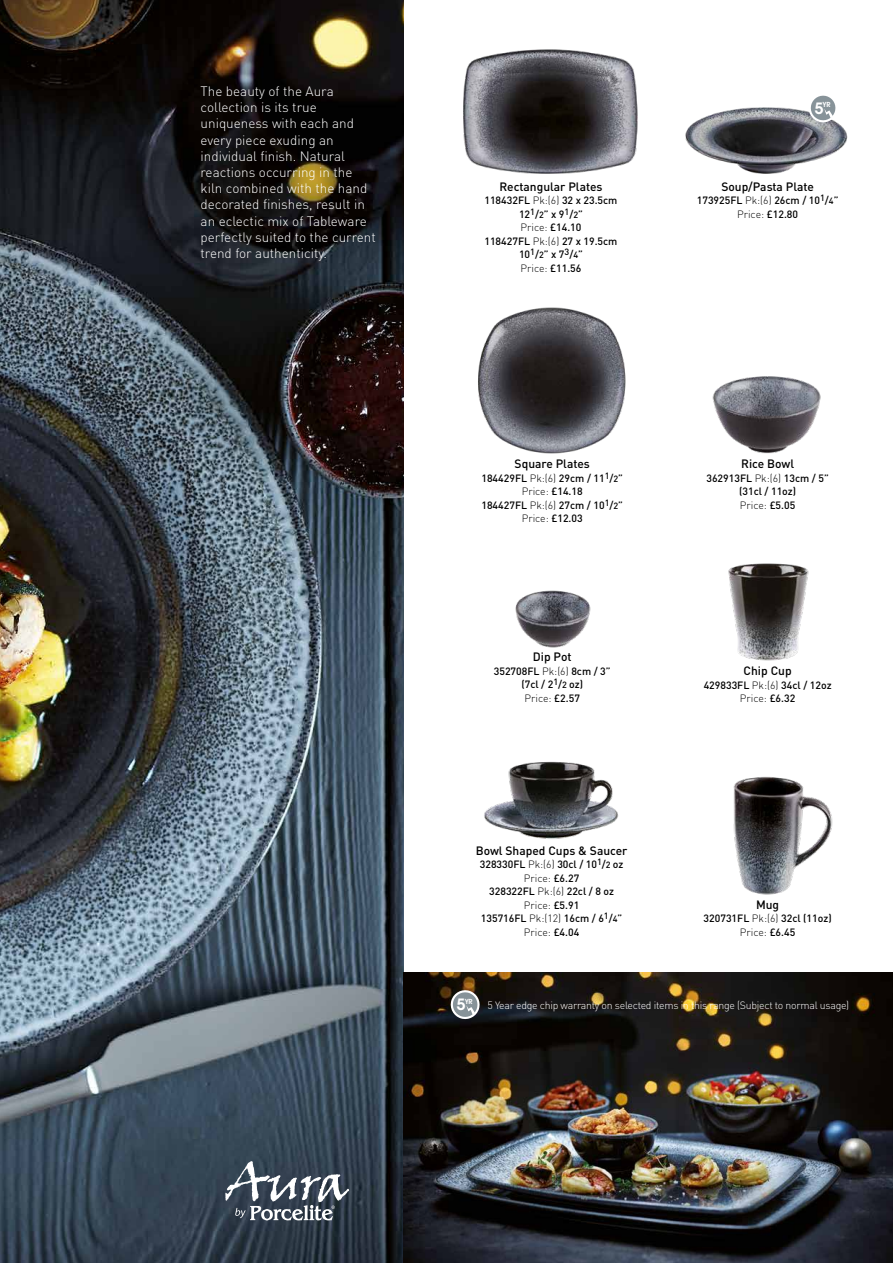
<style>
.page{position:relative;width:893px;height:1263px;background:#fff}
.page>*{position:absolute;margin:0;border:0;box-sizing:border-box;transform-origin:0 0}
.t1{font:600 16.2px "Avant Garde IT Cby BT";color:#fff}
.t2{font:300 13.5px/16.2px "DIN";color:#fff}
.t3{font:500 12px "DIN";color:#000}
.t4{font:500 10.5px/13.5px "DIN";color:#000;text-align:center}
.t5{font:300 10.5px "DIN";letter-spacing:-.025em;color:#fff}
.t6{font:600 7.2px "Avant Garde IT Cby BT";color:#fff}
.s1{font-weight:300}
.s2{font-size:9px}
</style>
<div class="page">
<img style="left:0;top:0;width:404px;height:1263px">
<img style="left:404px;top:972px;width:489px;height:291px">
<svg style="left:449px;top:988px;width:32px;height:33px"></svg>
<img style="left:712px;top:376px;width:109px;height:78px">
<img style="left:463px;top:49px;width:175px;height:125px">
<img style="left:478px;top:307px;width:148px;height:147px">
<img style="left:685px;top:107px;width:163px;height:67px">
<img style="left:733px;top:776px;width:100px;height:119px">
<img style="left:515px;top:590px;width:76px;height:58px">
<svg style="left:807px;top:95px;width:32px;height:29px"></svg>
<img style="left:728px;top:563px;width:81px;height:98px">
<svg style="left:225px;top:1161px;width:124px;height:59px"></svg>
<img style="left:484px;top:761px;width:135px;height:78px">
<p class="t2" style="left:201px;top:83px;width:177px">The beauty of the Aura collection is its true uniqueness with each and every piece exuding an individual finish. Natural reactions occurring in the kiln combined with the hand decorated finishes, result in an eclectic mix of Tableware perfectly suited to the current trend for authenticity.</p>
<p class="t3" style="left:499px;top:179px;width:105px">Rectangular Plates</p>
<p class="t4" style="left:484px;top:193px;width:135px">118432FL <span class="s1">Pk:(6)</span> 32 x 23.5cm<br>12<sup>1</sup>/<span class="s2">2</span>” x 9<sup>1</sup>/<span class="s2">2</span>”<br><span class="s1">Price:</span> £14.10<br>118427FL <span class="s1">Pk:(6)</span> 27 x 19.5cm<br>10<sup>1</sup>/<span class="s2">2</span>” x 7<sup>3</sup>/<span class="s2">4</span>”<br><span class="s1">Price:</span> £11.56</p>
<h1 class="t1" style="left:814px;top:98px;width:11px">5</h1>
<p class="t6" style="left:823px;top:100px;width:9px">YR</p>
<p class="t3" style="left:721px;top:179px;width:94px">Soup/Pasta Plate</p>
<p class="t4" style="left:697px;top:193px;width:143px">173925FL <span class="s1">Pk:(6)</span> 26cm / 10<sup>1</sup>/<span class="s2">4</span>”<br><span class="s1">Price:</span> £12.80</p>
<p class="t3" style="left:515px;top:456px;width:77px">Square Plates</p>
<p class="t4" style="left:481px;top:471px;width:143px">184429FL <span class="s1">Pk:(6)</span> 29cm / 11<sup>1</sup>/<span class="s2">2</span>”<br><span class="s1">Price:</span> £14.18<br>184427FL <span class="s1">Pk:(6)</span> 27cm / 10<sup>1</sup>/<span class="s2">2</span>”<br><span class="s1">Price:</span> £12.03</p>
<p class="t3" style="left:533px;top:649px;width:40px">Dip Pot</p>
<p class="t4" style="left:494px;top:664px;width:118px">352708FL <span class="s1">Pk:(6)</span> 8cm / 3” (7cl / 2<sup>1</sup>/<span class="s2">2</span> oz)<br><span class="s1">Price:</span> £2.57</p>
<p class="t3" style="left:476px;top:843px;width:153px">Bowl Shaped Cups &amp; Saucer</p>
<p class="t4" style="left:480px;top:857px;width:145px">328330FL <span class="s1">Pk:(6)</span> 30cl / 10<sup>1</sup>/<span class="s2">2</span> oz<br><span class="s1">Price:</span> £6.27<br>328322FL <span class="s1">Pk:(6)</span> 22cl / 8 oz<br><span class="s1">Price:</span> £5.91<br>135716FL <span class="s1">Pk:(12)</span> 16cm / 6<sup>1</sup>/<span class="s2">4</span>”<br><span class="s1">Price:</span> £4.04</p>
<p class="t3" style="left:741px;top:456px;width:54px">Rice Bowl</p>
<p class="t4" style="left:706px;top:471px;width:124px">362913FL <span class="s1">Pk:(6)</span> 13cm / 5” (31cl / 11oz)<br><span class="s1">Price:</span> £5.05</p>
<p class="t3" style="left:744px;top:663px;width:50px">Chip Cup</p>
<p class="t4" style="left:704px;top:678px;width:129px">429833FL <span class="s1">Pk:(6)</span> 34cl / 12oz<br><span class="s1">Price:</span> £6.32</p>
<p class="t3" style="left:756px;top:897px;width:25px">Mug</p>
<p class="t4" style="left:704px;top:911px;width:130px">320731FL <span class="s1">Pk:(6)</span> 32cl (11oz)<br><span class="s1">Price:</span> £6.45</p>
<h1 class="t1" style="left:456px;top:995px;width:11px">5</h1>
<p class="t6" style="left:465px;top:997px;width:9px">YR</p>
<p class="t5" style="left:488px;top:999px;width:363px">5 Year edge chip warranty on selected items in this range (Subject to normal usage)</p>
</div>
